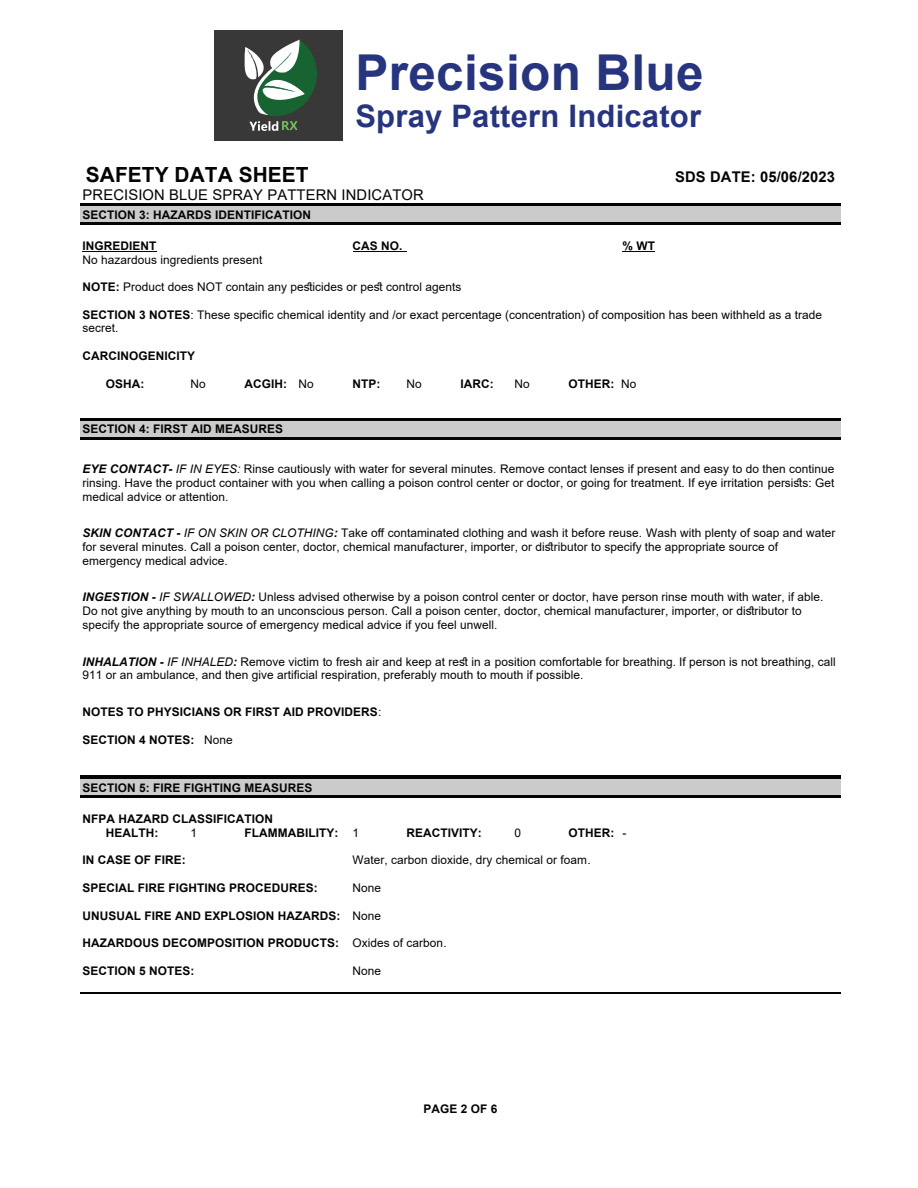
<style>
.page{position:relative;width:918px;height:1188px;background:#fff}
.page>*{position:absolute;margin:0;border:0;box-sizing:border-box;transform-origin:0 0}
.t1{font:700 49.5px "Arial";letter-spacing:.005em;color:#27347e}
.t2{font:700 31.05px "Arial";letter-spacing:.005em;color:#27347e}
.t3{font:700 20.85px "Arial";letter-spacing:.005em;color:#040503}
.t4{font:14.7px "Arial";letter-spacing:.01em;color:#040503}
.t5{font:700 14.7px "Arial";letter-spacing:.01em;color:#040503}
.t6{font:11.85px/13.8px "Arial";letter-spacing:.005em;color:#040503}
.t7{font:700 11.85px/14.1px "Arial";letter-spacing:.005em;color:#040503}
.s1{font-weight:700}
.s2{font-weight:400}
.s3{font-weight:700;font-style:italic}
.s4{font-style:italic}
</style>
<div class="page">
<div style="left:80px;top:206px;width:761px;height:17px;background:#cbcbcb"></div>
<hr style="left:80px;top:204px;width:761px;height:2px;background:#040503">
<hr style="left:80px;top:223px;width:761px;height:2px;background:#040503">
<hr style="left:83px;top:251px;width:74px;height:1px;background:#040503">
<hr style="left:353px;top:251px;width:54px;height:1px;background:#040503">
<hr style="left:623px;top:251px;width:32px;height:1px;background:#040503">
<div style="left:80px;top:420px;width:761px;height:17px;background:#cbcbcb"></div>
<hr style="left:80px;top:418px;width:761px;height:2px;background:#040503">
<hr style="left:80px;top:437px;width:761px;height:2px;background:#040503">
<hr style="left:80px;top:776px;width:761px;height:1px;background:#040503">
<div style="left:80px;top:779px;width:761px;height:17px;background:#cbcbcb"></div>
<hr style="left:80px;top:777px;width:761px;height:2px;background:#040503">
<hr style="left:80px;top:796px;width:761px;height:2px;background:#040503">
<hr style="left:80px;top:993px;width:761px;height:1px;background:#040503">
<div style="left:214px;top:30px;width:129px;height:111px;background:#373837"></div>
<svg style="left:245px;top:39px;width:72px;height:92px"></svg>
<h1 class="t1" style="left:355px;top:37px;width:350px">Precision Blue</h1>
<h2 class="t2" style="left:355px;top:94px;width:347px">Spray Pattern Indicator</h2>
<h3 class="t3" style="left:86px;top:160px;width:224px">SAFETY DATA SHEET</h3>
<p class="t5" style="left:675px;top:166px;width:161px">SDS DATE: 05/06/2023</p>
<p class="t4" style="left:83px;top:185px;width:343px">PRECISION BLUE SPRAY PATTERN INDICATOR</p>
<p class="t7" style="left:83px;top:208px;width:230px">SECTION 3: HAZARDS IDENTIFICATION</p>
<p class="t7" style="left:83px;top:239px;width:75px">INGREDIENT</p>
<p class="t7" style="left:353px;top:239px;width:51px">CAS NO.</p>
<p class="t7" style="left:623px;top:239px;width:34px">% WT</p>
<p class="t6" style="left:83px;top:253px;width:181px">No hazardous ingredients present</p>
<p class="t6" style="left:83px;top:280px;width:380px"><span class="s1">NOTE:</span> Product does NOT contain any pesticides or pest control agents</p>
<p class="t6" style="left:83px;top:308px;width:741px"><span class="s1">SECTION 3 NOTES</span>: These specific chemical identity and /or exact percentage (concentration) of composition has been withheld as a trade secret.</p>
<p class="t7" style="left:83px;top:349px;width:114px">CARCINOGENICITY</p>
<p class="t7" style="left:106px;top:377px;width:40px">OSHA:</p>
<p class="t6" style="left:191px;top:377px;width:17px">No</p>
<p class="t7" style="left:245px;top:377px;width:71px">ACGIH: <span class="s2">No</span></p>
<p class="t7" style="left:353px;top:377px;width:29px">NTP:</p>
<p class="t6" style="left:407px;top:377px;width:17px">No</p>
<p class="t7" style="left:461px;top:377px;width:35px">IARC:</p>
<p class="t6" style="left:515px;top:377px;width:17px">No</p>
<p class="t7" style="left:569px;top:377px;width:69px">OTHER: <span class="s2">No</span></p>
<p class="t7" style="left:83px;top:422px;width:202px">SECTION 4: FIRST AID MEASURES</p>
<p class="t6" style="left:83px;top:462px;width:753px;text-align:justify"><span class="s3">EYE CONTACT-</span> <span class="s4">IF IN EYES:</span> Rinse cautiously with water for several minutes. Remove contact lenses if present and easy to do then continue rinsing. Have the product container with you when calling a poison control center or doctor, or going for treatment. If eye irritation persists: Get medical advice or attention.</p>
<p class="t6" style="left:83px;top:526px;width:754px"><span class="s3">SKIN CONTACT -</span> <span class="s4">IF ON SKIN OR CLOTHING</span><span class="s3">:</span> Take off contaminated clothing and wash it before reuse. Wash with plenty of soap and water for several minutes. Call a poison center, doctor, chemical manufacturer, importer, or distributor to specify the appropriate source of emergency medical advice.</p>
<p class="t6" style="left:83px;top:590px;width:742px"><span class="s3">INGESTION -</span> <span class="s4">IF SWALLOWED</span><span class="s3">:</span> Unless advised otherwise by a poison control center or doctor, have person rinse mouth with water, if able.<br>Do not give anything by mouth to an unconscious person. Call a poison center, doctor, chemical manufacturer, importer, or distributor to specify the appropriate source of emergency medical advice if you feel unwell.</p>
<p class="t6" style="left:83px;top:655px;width:755px"><span class="s3">INHALATION -</span> <span class="s4">IF INHALED</span><span class="s3">:</span> Remove victim to fresh air and keep at rest in a position comfortable for breathing. If person is not breathing, call<br>911 or an ambulance, and then give artificial respiration, preferably mouth to mouth if possible.</p>
<p class="t7" style="left:83px;top:705px;width:300px">NOTES TO PHYSICIANS OR FIRST AID PROVIDERS<span class="s2">:</span></p>
<p class="t7" style="left:83px;top:733px;width:152px">SECTION 4 NOTES: <span class="s2">None</span></p>
<p class="t7" style="left:83px;top:781px;width:231px">SECTION 5: FIRE FIGHTING MEASURES</p>
<p class="t7" style="left:106px;top:812px;width:169px;text-indent:-23px">NFPA HAZARD CLASSIFICATION<br>HEALTH:</p>
<p class="t6" style="left:191px;top:826px;width:8px">1</p>
<p class="t7" style="left:245px;top:826px;width:116px">FLAMMABILITY: <span class="s2">1</span></p>
<p class="t7" style="left:407px;top:826px;width:77px">REACTIVITY:</p>
<p class="t6" style="left:515px;top:826px;width:8px">0</p>
<p class="t7" style="left:569px;top:826px;width:59px">OTHER: <span class="s2">-</span></p>
<p class="t7" style="left:83px;top:853px;width:105px">IN CASE OF FIRE:</p>
<p class="t6" style="left:353px;top:853px;width:240px">Water, carbon dioxide, dry chemical or foam.</p>
<p class="t7" style="left:83px;top:881px;width:237px">SPECIAL FIRE FIGHTING PROCEDURES:</p>
<p class="t6" style="left:353px;top:881px;width:30px">None</p>
<p class="t7" style="left:83px;top:909px;width:300px">UNUSUAL FIRE AND EXPLOSION HAZARDS: <span class="s2">None</span></p>
<p class="t7" style="left:83px;top:936px;width:366px">HAZARDOUS DECOMPOSITION PRODUCTS: <span class="s2">Oxides of carbon.</span></p>
<p class="t7" style="left:83px;top:964px;width:113px">SECTION 5 NOTES:</p>
<p class="t6" style="left:353px;top:964px;width:30px">None</p>
<p class="t7" style="left:424px;top:1102px;width:75px">PAGE 2 OF 6</p>
</div>
